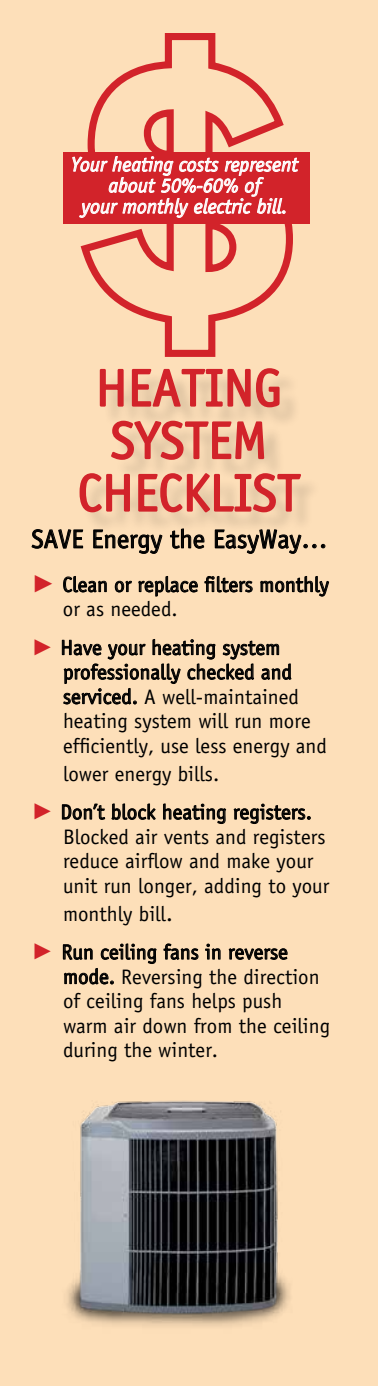
<style>
.page{position:relative;width:378px;height:1386px;background:#fddfb9}
.page>*{position:absolute;margin:0;border:0;box-sizing:border-box;transform-origin:0 0}
.t1{font:52.5px/52.5px "Officina Sans";color:#d2232a;text-align:center}
.t2{font:26.25px "Officina Sans";color:#000}
.t3{font:21px/24.5px "Officina Sans";color:#000}
.t4{font:italic 20.47px/21px "Officina Sans";color:#fff;text-align:center}
.s1{font-family:"Arial";font-size:24.5px;color:#d2232a}
.s2{font-family:"Arial";font-size:22.75px;color:#d2232a}
.s3{font-size:22.75px}
</style>
<div class="page">
<div style="left:82px;top:372px;width:240px;height:161px;background:#000;opacity:.15"></div>
<svg style="left:99px;top:368px;width:182px;height:93px"></svg>
<svg style="left:79px;top:472px;width:52px;height:41px"></svg>
<svg style="left:137px;top:472px;width:165px;height:41px"></svg>
<svg style="left:31px;top:522px;width:53px;height:27px"></svg>
<svg style="left:93px;top:529px;width:70px;height:25px"></svg>
<svg style="left:170px;top:528px;width:35px;height:21px"></svg>
<svg style="left:214px;top:520px;width:111px;height:34px"></svg>
<svg style="left:63px;top:576px;width:44px;height:17px"></svg>
<svg style="left:115px;top:581px;width:17px;height:11px"></svg>
<svg style="left:138px;top:576px;width:60px;height:20px"></svg>
<svg style="left:205px;top:576px;width:48px;height:17px"></svg>
<svg style="left:260px;top:576px;width:69px;height:20px"></svg>
<svg style="left:62px;top:639px;width:229px;height:66px"></svg>
<svg style="left:62px;top:804px;width:43px;height:16px"></svg>
<svg style="left:112px;top:804px;width:44px;height:16px"></svg>
<svg style="left:163px;top:804px;width:63px;height:20px"></svg>
<svg style="left:234px;top:804px;width:77px;height:20px"></svg>
<svg style="left:164px;top:944px;width:34px;height:16px"></svg>
<svg style="left:205px;top:944px;width:15px;height:15px"></svg>
<svg style="left:229px;top:948px;width:58px;height:12px"></svg>
<svg style="left:63px;top:944px;width:93px;height:41px"></svg>
<img style="left:66px;top:1100px;width:224px;height:227px">
<svg style="left:76px;top:33px;width:221px;height:324px"></svg>
<div style="left:63px;top:152px;width:246px;height:71px;background:#d2232a"></div>
<svg style="left:73px;top:156px;width:226px;height:62px"></svg>
<p class="t4" style="left:71px;top:154px;width:229px">Your heating costs represent about 50%-60% of<br>your monthly electric bill.</p>
<h1 class="t1" style="left:78px;top:362px;width:224px">HEATING<br>SYSTEM<br>CHECKLIST</h1>
<p class="t2" style="left:32px;top:524px;width:298px">SAVE Energy the EasyWay…</p>
<p class="t3" style="left:63px;top:572px;width:267px;text-indent:-31px"><span class="s1">►</span> Clean or replace filters monthly or as needed.</p>
<p class="t3" style="left:63px;top:635px;width:266px;text-indent:-32px"><span class="s2">►</span> Have your heating system professionally checked and serviced. A well-maintained heating system will run more efficiently, use less energy and</p>
<p class="t3" style="left:32px;top:754px;width:282px;line-height:38.5px;text-indent:32px">lower energy bills.<br><span class="s2">►</span> Don’t block heating registers.</p>
<p class="t3" style="left:63px;top:824px;width:268px">Blocked air vents and registers reduce airflow and make your unit run longer, adding to your</p>
<p class="t3" style="left:32px;top:894px;width:258px;line-height:38.5px;text-indent:32px">monthly bill<span class="s3">.<br></span><span class="s2">►</span> Run ceiling fans in reverse</p>
<p class="t3" style="left:63px;top:964px;width:269px">mode. Reversing the direction of ceiling fans helps push warm air down from the ceiling during the winter.</p>
</div>
